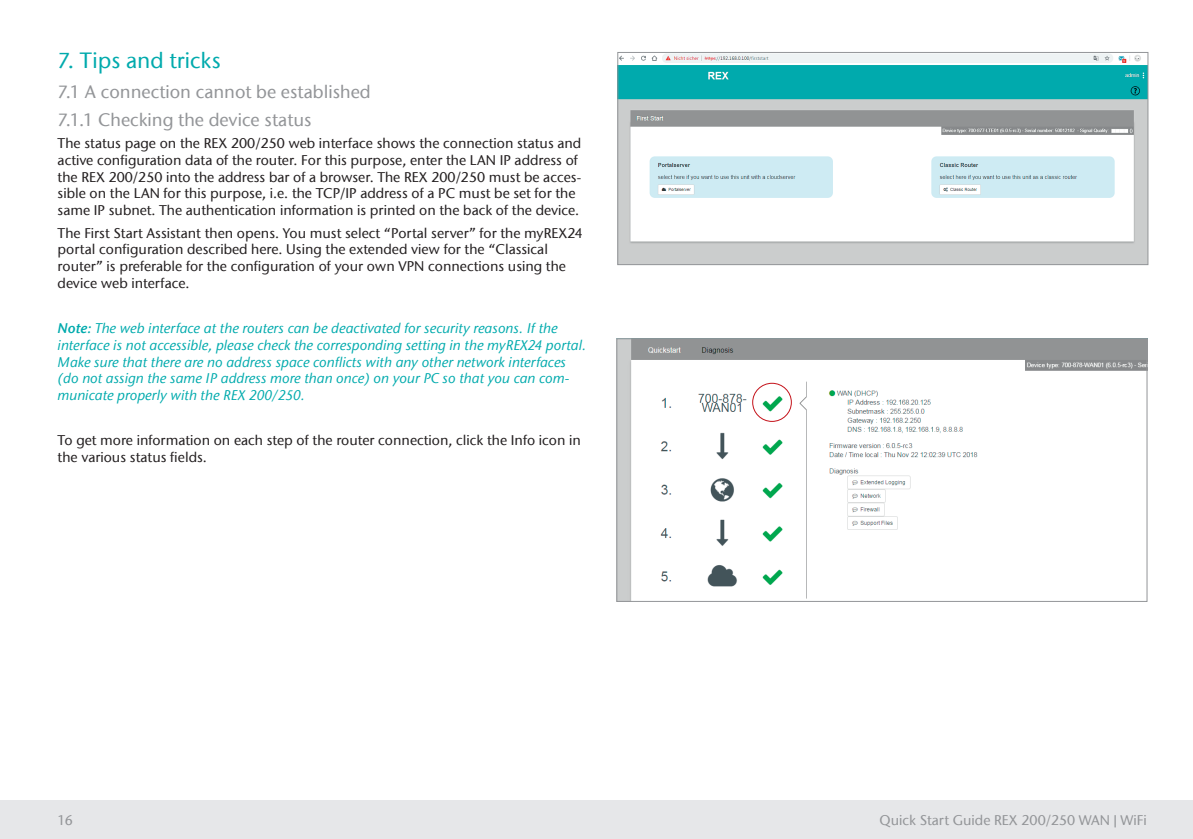
<style>
.page{position:relative;width:1193px;height:839px;background:#fff}
.page>*{position:absolute;margin:0;border:0;box-sizing:border-box;transform-origin:0 0}
.t1{font:500 22px "ITC Stone Sans Com";color:#00aaad}
.t2{font:500 18px/27.2px "ITC Stone Sans Com";color:#939598}
.t3{font:500 14px/16.8px "ITC Stone Sans Com";color:#231f20}
.t4{font:italic 500 14px/16.8px "ITC Stone Sans Com";color:#00aaad}
.t5{font:500 14px "ITC Stone Sans Com";color:#939598}
.s1{font-family:"ITC Stone Sans Com Semi";font-weight:400}
</style>
<div class="page">
<div style="left:0;top:800px;width:1191px;height:39px;background:#e6e7e9"></div>
<img style="left:619px;top:54px;width:527px;height:209px">
<div style="left:617px;top:52px;width:531px;height:213px;border:1px solid #939598"></div>
<img style="left:618px;top:340px;width:527px;height:260px">
<div style="left:616px;top:338px;width:531px;height:264px;border:1px solid #939598"></div>
<div style="left:752px;top:383px;width:39px;height:39px;border:1px solid #c4121a;border-radius:50%"></div>
<h1 class="t1" style="left:58px;top:47px;width:165px">7. Tips and tricks</h1>
<p class="t2" style="left:58px;top:78px;width:314px">7.1 A connection cannot be established<br>7.1.1 Checking the device status</p>
<p class="t3" style="left:58px;top:135px;width:525px">The status page on the REX 200/250 web interface shows the connection status and active configuration data of the router. For this purpose, enter the LAN IP address of the REX 200/250 into the address bar of a browser. The REX 200/250 must be acces&shy;sible on the LAN for this purpose, i.e. the TCP/IP address of a PC must be set for the same IP subnet. The authentication information is printed on the back of the device.</p>
<p class="t3" style="left:58px;top:224px;width:526px">The First Start Assistant then opens. You must select “Portal server” for the myREX24 portal configuration described here. Using the extended view for the “Classical router” is preferable for the configuration of your own VPN connections using the device web interface.</p>
<p class="t4" style="left:58px;top:320px;width:530px"><span class="s1">Note:</span> The web interface at the routers can be deactivated for security reasons. If the interface is not accessible, please check the corresponding setting in the myREX24 portal.<br>Make sure that there are no address space conflicts with any other network interfaces (do not assign the same IP address more than once) on your PC so that you can com&shy;municate properly with the REX 200/250.</p>
<p class="t3" style="left:58px;top:432px;width:525px">To get more information on each step of the router connection, click the Info icon in the various status fields.</p>
<p class="t5" style="left:58px;top:812px;width:17px">16</p>
<p class="t5" style="left:879px;top:812px;width:268px">Quick Start Guide REX 200/250 WAN|WiFi</p>
</div>
